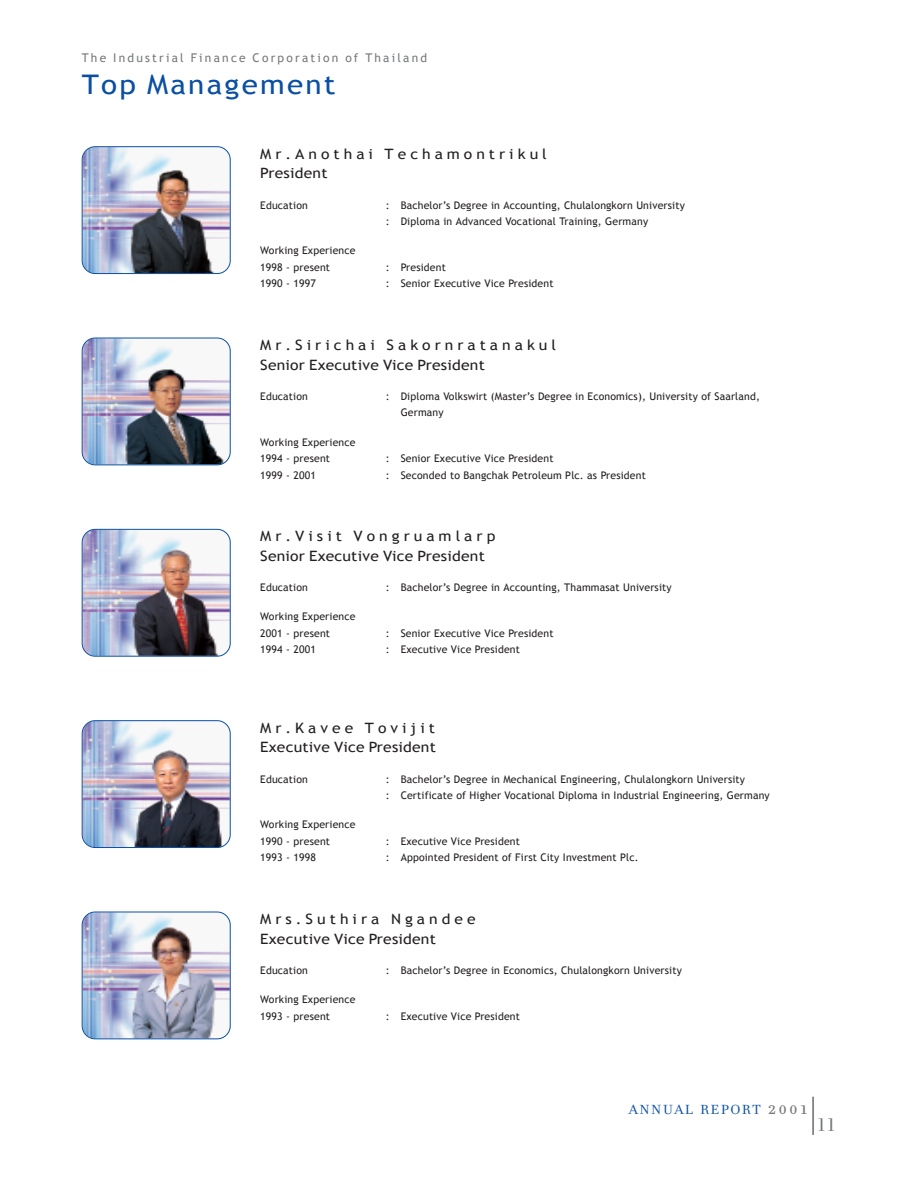
<style>
.page{position:relative;width:918px;height:1188px;background:#fff}
.page>*{position:absolute;margin:0;border:0;box-sizing:border-box;transform-origin:0 0}
.t1{font:27px "Trebuchet MS";color:#0a4fa2;scale:1.1 1}
.t2{font:27px "Filosofia Grand Caps";color:#76787b}
.t3{font:14.25px/19.5px "Trebuchet MS";letter-spacing:.015em;color:#231f20;scale:1.1 1}
.t4{font:14.25px "Filosofia Small Caps";color:#0a4fa2;scale:1.1 1}
.t5{font:12px "Trebuchet MS";color:#76787b}
.t6{font:10.5px/16.5px "Trebuchet MS";letter-spacing:.015em;color:#231f20}
.s1{font-size:21px;color:#76787b}
</style>
<div class="page">
<hr style="left:813px;top:1097px;width:1px;height:38px;background:#231f20">
<img style="left:81px;top:146px;width:150px;height:128px">
<img style="left:81px;top:337px;width:150px;height:129px">
<img style="left:81px;top:529px;width:150px;height:128px">
<img style="left:81px;top:911px;width:150px;height:129px">
<img style="left:81px;top:720px;width:150px;height:128px">
<p class="t5" style="left:82px;top:53px;width:347px">Th e I n d u s t r i a l F i n a n c e C o r p o r a t i o n o f Th a i l a n d</p>
<h1 class="t1" style="left:82px;top:75px;width:232px">To p M a n a g e m e n t</h1>
<h2 class="t3" style="left:260px;top:145px;width:262px">M r . An o t h a i Te c h a m o n t r i k u l<br>President</h2>
<p class="t6" style="left:260px;top:198px;width:49px">Education</p>
<p class="t6" style="left:386px;top:198px;width:300px">: Bachelor’s Degree in Accounting, Chulalongkorn University : Diploma in Advanced Vocational Training, Germany</p>
<p class="t6" style="left:260px;top:243px;width:97px">Working Experience<br>1998 - present</p>
<p class="t6" style="left:386px;top:260px;width:61px">: President</p>
<p class="t6" style="left:260px;top:276px;width:57px">1990 - 1997</p>
<p class="t6" style="left:386px;top:276px;width:169px">: Senior Executive Vice President</p>
<h2 class="t3" style="left:260px;top:337px;width:270px">M r . S i r i c h a i S a k o r n r a t a n a k u l<br>Senior Executive Vice President</h2>
<p class="t6" style="left:260px;top:389px;width:49px">Education</p>
<p class="t6" style="left:401px;top:389px;width:361px;text-indent:-15px">: Diploma Volkswirt (Master’s Degree in Economics), University of Saarland,<br>Germany</p>
<p class="t6" style="left:260px;top:435px;width:97px">Working Experience<br>1994 - present</p>
<p class="t6" style="left:386px;top:451px;width:169px">: Senior Executive Vice President</p>
<p class="t6" style="left:260px;top:468px;width:57px">1999 - 2001</p>
<p class="t6" style="left:386px;top:468px;width:261px">: Seconded to Bangchak Petroleum Plc. as President</p>
<h2 class="t3" style="left:260px;top:528px;width:215px">M r . V i s i t V o n g r u a m l a r p<br>Senior Executive Vice President</h2>
<p class="t6" style="left:260px;top:580px;width:49px">Education</p>
<p class="t6" style="left:386px;top:580px;width:287px">: Bachelor’s Degree in Accounting, Thammasat University</p>
<p class="t6" style="left:260px;top:609px;width:97px">Working Experience<br>2001 - present</p>
<p class="t6" style="left:386px;top:626px;width:169px">: Senior Executive Vice President</p>
<p class="t6" style="left:260px;top:642px;width:57px">1994 - 2001</p>
<p class="t6" style="left:386px;top:642px;width:136px">: Executive Vice President</p>
<h2 class="t3" style="left:260px;top:719px;width:161px">M r . K a v e e T o v i j i t<br>Executive Vice President</h2>
<p class="t6" style="left:260px;top:772px;width:49px">Education</p>
<p class="t6" style="left:386px;top:772px;width:385px">: Bachelor’s Degree in Mechanical Engineering, Chulalongkorn University<br>: Certificate of Higher Vocational Diploma in Industrial Engineering, Germany</p>
<p class="t6" style="left:260px;top:817px;width:97px">Working Experience<br>1990 - present</p>
<p class="t6" style="left:386px;top:834px;width:136px">: Executive Vice President</p>
<p class="t6" style="left:260px;top:850px;width:57px">1993 - 1998</p>
<p class="t6" style="left:386px;top:850px;width:254px">: Appointed President of First City Investment Plc.</p>
<h2 class="t3" style="left:260px;top:910px;width:197px">M r s . S u t h i r a N g a n d e e<br>Executive Vice President</h2>
<p class="t6" style="left:260px;top:963px;width:49px">Education</p>
<p class="t6" style="left:386px;top:963px;width:297px">: Bachelor’s Degree in Economics, Chulalongkorn University</p>
<p class="t6" style="left:260px;top:992px;width:97px">Working Experience<br>1993 - present</p>
<p class="t6" style="left:386px;top:1009px;width:136px">: Executive Vice President</p>
<h2 class="t4" style="left:629px;top:1101px;width:165px">A N N U A L R E P O R T <span class="s1">2 0 0 1</span></h2>
<h1 class="t2" style="left:817px;top:1105px;width:21px">11</h1>
</div>
